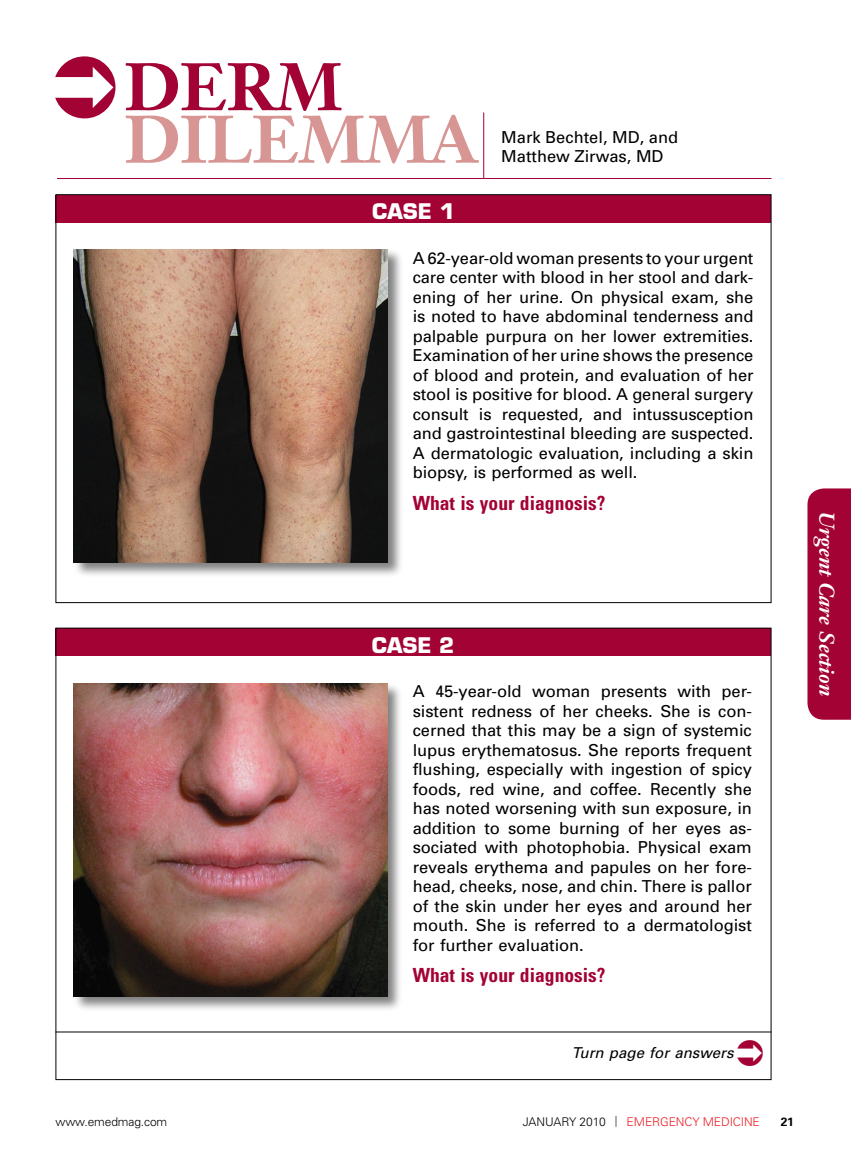
<style>
.page{position:relative;width:851px;height:1161px;background:#fff}
.page>*{position:absolute;margin:0;border:0;box-sizing:border-box;transform-origin:0 0}
.t1{font:700 66px "Janson Text";color:#d79593}
.t2{font:700 66px "Janson Text";color:#a30234}
.t3{font:italic 700 21px "Janson Text";color:#fff}
.t4{font:700 21px "Eurostile";color:#fff}
.what_is_your{font:700 condensed 19.5px "Univers";color:#a30234}
.dxtxt{font:16.5px/19.5px "Univers";letter-spacing:-.005em;color:#000;text-align:justify}
.by{font:16.5px/19.5px "Univers";color:#000}
.t5{font:italic 15px "Univers";color:#000}
.t6{font:300 12px "Univers";letter-spacing:-.01em;color:#ed1c24}
.t7{font:300 12px "Univers";letter-spacing:-.01em;color:#000}
.t8{font:700 12px "Univers";color:#000}
.s1{color:#000}
.s2{font-family:"Gill Sans";color:#000}
</style>
<div class="page">
<hr style="left:483px;top:112px;width:1px;height:66px;background:#a30234">
<hr style="left:57px;top:178px;width:714px;height:1px;background:#a30234">
<div style="left:807px;top:488px;width:43px;height:232px;background:#a30234"></div>
<div style="left:56px;top:195px;width:715px;height:28px;background:#a30234"></div>
<div style="left:56px;top:628px;width:714px;height:28px;background:#a30234"></div>
<hr style="left:56px;top:1032px;width:715px;height:1px;background:#000">
<div style="left:72px;top:248px;width:333px;height:332px;background:#000;opacity:.5"></div>
<img style="left:74px;top:249px;width:313px;height:313px">
<div style="left:72px;top:682px;width:333px;height:332px;background:#000;opacity:.5"></div>
<img style="left:74px;top:684px;width:313px;height:312px">
<p class="t2" style="left:124px;top:45px;width:219px">DERM</p>
<p class="t1" style="left:124px;top:97px;width:354px">DILEMMA</p>
<p class="t4" style="left:372px;top:199px;width:84px">CASE 1</p>
<p class="by" style="left:501px;top:127px;width:178px">Mark Bechtel, MD, and<br>Matthew Zirwas, MD</p>
<p class="dxtxt" style="left:412px;top:248px;width:342px">A 62-year-old woman presents to your urgent care center with blood in her stool and dark&shy;ening of her urine. On physical exam, she is noted to have abdominal tenderness and palpable purpura on her lower extremities.<br>Examination of her urine shows the presence of blood and protein, and evaluation of her stool is positive for blood. A general surgery consult is requested, and intussusception and gastrointestinal bleeding are suspected.<br>A dermatologic evaluation, including a skin biopsy, is performed as well.</p>
<p class="what_is_your" style="left:412px;top:491px;width:194px">What is your diagnosis?</p>
<p class="t4" style="left:372px;top:632px;width:84px">CASE 2</p>
<p class="dxtxt" style="left:412px;top:681px;width:341px">A 45-year-old woman presents with per&shy;sistent redness of her cheeks. She is con&shy;cerned that this may be a sign of systemic lupus erythematosus. She reports frequent flushing, especially with ingestion of spicy foods, red wine, and coffee. Recently she has noted worsening with sun exposure, in addition to some burning of her eyes as&shy;sociated with photophobia. Physical exam reveals erythema and papules on her fore&shy;head, cheeks, nose, and chin. There is pallor of the skin under her eyes and around her mouth. She is referred to a dermatologist for further evaluation.</p>
<p class="what_is_your" style="left:412px;top:963px;width:194px">What is your diagnosis?</p>
<p class="t3" style="left:840px;top:511px;width:187px;rotate:90deg">Urgent Care Section</p>
<p class="t5" style="left:571px;top:1044px;width:163px">Turn page for answers</p>
<p class="t7" style="left:56px;top:1114px;width:113px">www.emedmag.com</p>
<p class="t6" style="left:522px;top:1114px;width:239px"><span class="s1">JANUARY 2010</span> <span class="s2">|</span> EMERGENCY MEDICINE</p>
<p class="t8" style="left:780px;top:1114px;width:15px">21</p>
</div>
